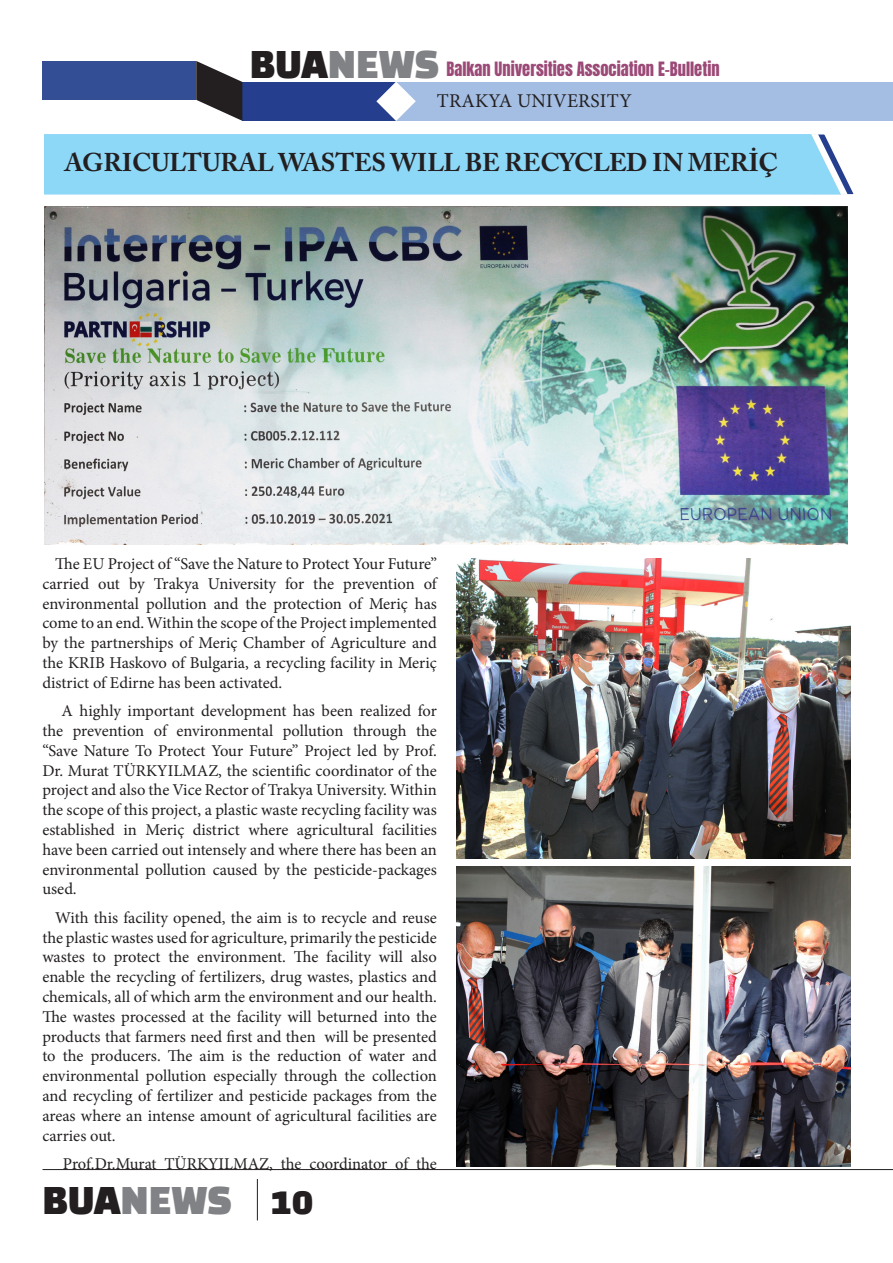
<style>
.page{position:relative;width:893px;height:1263px;background:#fff}
.page>*{position:absolute;margin:0;border:0;box-sizing:border-box;transform-origin:0 0}
.t1{font:36px "Black Han Sans";color:#231f20}
.İçerik_Metin{font:700 25.5px "Adobe Caslon Pro";letter-spacing:-.005em;color:#231f20}
.İçerik_Metin-2{font:19.5px "Minion Pro";letter-spacing:.01em;color:#231f20}
.İçerik_Metin-3{font:16.5px/19.8px "Minion Pro";color:#231f20;text-align:justify}
.t2{font:16.5px "Anton";color:#9b4977}
.s1{font-family:"Black Han Sans";font-size:36px;color:#231f20}
.s2{font-family:"Black Han Sans";font-size:36px;color:#808285}
.s3{color:#808285}
</style>
<div class="page">
<div style="left:43px;top:61px;width:153px;height:39px;background:#344e96"></div>
<div style="left:242px;top:82px;width:154px;height:39px;background:#253f8e"></div>
<div style="left:396px;top:82px;width:497px;height:39px;background:#a4bee3"></div>
<svg style="left:196px;top:61px;width:46px;height:60px"></svg>
<svg style="left:376px;top:82px;width:40px;height:39px"></svg>
<hr style="left:257px;top:1179px;width:1px;height:41px;background:#231f20">
<hr style="left:43px;top:1169px;width:850px;height:1px;background:#231f20">
<svg style="left:841px;top:168px;width:13px;height:27px"></svg>
<div style="left:44px;top:134px;width:797px;height:61px;background:#8dd7f7"></div>
<img style="left:45px;top:206px;width:803px;height:339px">
<img style="left:456px;top:559px;width:394px;height:300px">
<img style="left:456px;top:866px;width:394px;height:300px">
<p class="t2" style="left:250px;top:61px;width:471px"><span class="s1">BUA</span><span class="s2">NEWS</span> Balkan Universities Association E-Bulletin</p>
<p class="İçerik_Metin-2" style="left:437px;top:88px;width:196px">TRAKYA UNIVERSITY</p>
<p class="İçerik_Metin" style="left:65px;top:147px;width:714px">AGRICULTURAL WASTES WILL BE RECYCLED IN MERİÇ</p>
<p class="İçerik_Metin-3" style="left:42px;top:554px;width:396px;text-indent:13px">The EU Project of “Save the Nature to Protect Your Future” carried out by Trakya University for the prevention of environmental pollution and the protection of Meriç has come to an end. Within the scope of the Project implemented by the partnerships of Meriç Chamber of Agriculture and the KRIB Haskovo of Bulgaria, a recycling facility in Meriç district of Edirne has been activated.</p>
<p class="İçerik_Metin-3" style="left:42px;top:701px;width:396px;text-indent:19px">A highly important development has been realized for the prevention of environmental pollution through the “Save Nature To Protect Your Future” Project led by Prof.<br>Dr. Murat TÜRKYILMAZ, the scientific coordinator of the project and also the Vice Rector of Trakya University. Within the scope of this project, a plastic waste recycling facility was established in Meriç district where agricultural facilities have been carried out intensely and where there has been an environmental pollution caused by the pesticide-packages used.</p>
<p class="İçerik_Metin-3" style="left:42px;top:908px;width:396px;text-indent:13px">With this facility opened, the aim is to recycle and reuse the plastic wastes used for agriculture, primarily the pesticide wastes to protect the environment. The facility will also enable the recycling of fertilizers, drug wastes, plastics and chemicals, all of which arm the environment and our health.<br>The wastes processed at the facility will beturned into the products that farmers need first and then will be presented to the producers. The aim is the reduction of water and environmental pollution especially through the collection and recycling of fertilizer and pesticide packages from the areas where an intense amount of agricultural facilities are carries out.</p>
<p class="İçerik_Metin-3" style="left:63px;top:1154px;width:376px">Prof.Dr.Murat TÜRKYILMAZ, the coordinator of the</p>
<h1 class="t1" style="left:43px;top:1184px;width:272px">BUA<span class="s3">NEWS</span> 10</h1>
</div>
